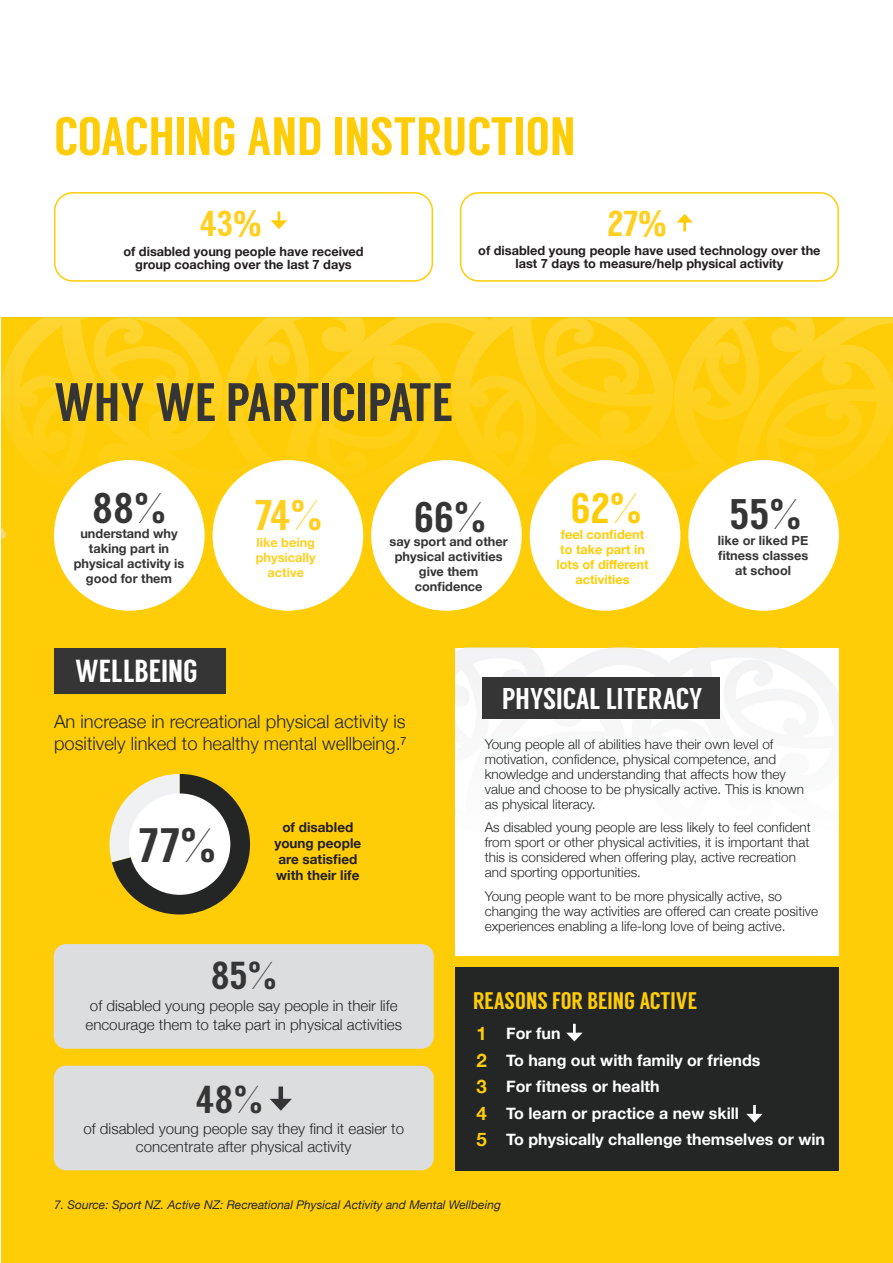
<style>
.page{position:relative;width:893px;height:1263px;background:#fff}
.page>*{position:absolute;margin:0;border:0;box-sizing:border-box;transform-origin:0 0}
.t1{font:54px "Langdon";color:#fecd08}
.t2{font:54px "Langdon";color:#363536}
.t3{font:48.3px "Langdon";color:#363536}
.t4{font:42.75px "Langdon";color:#363536}
.t5{font:42.75px "Langdon";color:#fecd08}
.t6{font:42.75px "Langdon";color:#ffd021}
.t7{font:38.85px "Langdon";color:#363536}
.t8{font:36px "Langdon";color:#ffd021}
.t9{font:31.8px "Langdon";color:#fff}
.t10{font:30px "Langdon";color:#fff}
.t11{font:24px "Langdon";color:#fecd08}
.t12{font:700 18.6px "Helvetica Neue";color:#fecd08}
.t13{font:300 18.3px/22px "Helvetica Neue";color:#242625}
.t14{font:700 16.05px "Helvetica Neue";color:#fff}
.t15{font:300 15.15px/18.5px "Helvetica Neue";color:#242625}
.t16{font:300 13.5px/15px "Helvetica Neue";color:#242625}
.t17{font:700 13.5px/16.2px "Helvetica Neue";color:#231f20;text-align:center}
.t18{font:700 12.75px/13.5px "Helvetica Neue";color:#231f20;text-align:center}
.t19{font:700 12.75px/15px "Helvetica Neue";color:#363536;text-align:center}
.t20{font:700 12.75px/15px "Helvetica Neue";color:#fecd08;text-align:center}
.t21{font:700 12.75px/15px "Helvetica Neue";color:#ffd021;text-align:center}
.t22{font:italic 12px "Helvetica Neue";color:#242625}
.s1{font-family:"Helvetica Neue";font-weight:700;font-stretch:condensed}
</style>
<div class="page">
<div style="left:1px;top:318px;width:892px;height:945px;background:#fecd08"></div>
<div style="left:455px;top:967px;width:384px;height:203px;background:#242625"></div>
<div style="left:460px;top:192px;width:379px;height:90px;border:2px solid #fecd08;border-radius:18px"></div>
<svg style="left:0;top:527px;width:6px;height:12px"></svg>
<svg style="left:1px;top:317px;width:892px;height:181px"></svg>
<div style="left:54px;top:192px;width:379px;height:90px;border:2px solid #fecd08;border-radius:18px"></div>
<div style="left:54px;top:648px;width:171px;height:45px;background:#363536"></div>
<svg style="left:109px;top:774px;width:141px;height:140px"></svg>
<div style="left:129px;top:793px;width:101px;height:102px;background:#fff;border-radius:50%"></div>
<div style="left:54px;top:944px;width:380px;height:105px;background:#dcdddf;border-radius:12px"></div>
<div style="left:54px;top:1066px;width:380px;height:104px;background:#dcdddf;border-radius:12px"></div>
<hr style="left:279px;top:1086px;width:4px;height:17px;background:#363536">
<svg style="left:270px;top:1099px;width:22px;height:12px"></svg>
<svg style="left:271px;top:211px;width:16px;height:18px"></svg>
<svg style="left:676px;top:214px;width:17px;height:17px"></svg>
<div style="left:54px;top:460px;width:151px;height:151px;background:#fff;border-radius:50%"></div>
<div style="left:213px;top:460px;width:150px;height:151px;background:#fff;border-radius:50%"></div>
<div style="left:371px;top:460px;width:151px;height:151px;background:#fff;border-radius:50%"></div>
<div style="left:530px;top:460px;width:150px;height:151px;background:#fff;border-radius:50%"></div>
<div style="left:688px;top:460px;width:151px;height:151px;background:#fff;border-radius:50%"></div>
<div style="left:455px;top:648px;width:384px;height:307px;background:#fff"></div>
<svg style="left:455px;top:648px;width:384px;height:71px;fill:#f5f5f6"></svg>
<div style="left:483px;top:677px;width:237px;height:42px;background:#363536"></div>
<svg style="left:566px;top:1024px;width:17px;height:17px"></svg>
<svg style="left:746px;top:1105px;width:17px;height:18px"></svg>
<p class="t1" style="left:54px;top:105px;width:523px">COACHING AND INSTRUCTION</p>
<p class="t8" style="left:200px;top:202px;width:63px">43<span class="s1">%</span></p>
<p class="t8" style="left:608px;top:202px;width:60px">27<span class="s1">%</span></p>
<p class="t18" style="left:123px;top:245px;width:242px">of disabled young people have received group coaching over the last 7 days</p>
<p class="t18" style="left:478px;top:244px;width:344px">of disabled young people have used technology over the last 7 days to measure/help physical activity</p>
<p class="t2" style="left:54px;top:371px;width:400px">WHY WE PARTICIPATE</p>
<p class="t4" style="left:92px;top:483px;width:75px">88%</p>
<p class="t19" style="left:74px;top:541px;width:112px">taking part in physical activity is good for them</p>
<p class="t19" style="left:80px;top:526px;width:99px">understand why</p>
<p class="t9" style="left:75px;top:653px;width:124px">WELLBEING</p>
<p class="t6" style="left:255px;top:490px;width:69px">74%</p>
<p class="t21" style="left:256px;top:535px;width:61px">like being physically active</p>
<p class="t19" style="left:390px;top:534px;width:120px">say sport and other</p>
<p class="t4" style="left:414px;top:492px;width:73px">66%</p>
<p class="t19" style="left:395px;top:549px;width:109px">physical activities give them confidence</p>
<p class="t5" style="left:571px;top:483px;width:73px">62%</p>
<p class="t20" style="left:556px;top:542px;width:94px">to take part in lots of different activities</p>
<p class="t20" style="left:561px;top:527px;width:85px">feel confident</p>
<p class="t4" style="left:730px;top:489px;width:73px">55%</p>
<p class="t19" style="left:718px;top:533px;width:92px">like or liked PE fitness classes at school</p>
<p class="t13" style="left:54px;top:709px;width:354px">An increase in recreational physical activity is positively linked to healthy mental wellbeing.⁷</p>
<p class="t3" style="left:139px;top:817px;width:78px">77%</p>
<p class="t17" style="left:274px;top:819px;width:88px">of disabled young people are satisfied with their life</p>
<p class="t7" style="left:211px;top:953px;width:67px">85%</p>
<p class="t15" style="left:86px;top:995px;width:318px">of disabled young people say people in their life encourage them to take part in physical activities</p>
<p class="t7" style="left:196px;top:1076px;width:68px">48%</p>
<p class="t15" style="left:83px;top:1118px;width:322px;text-align:center">of disabled young people say they find it easier to concentrate after physical activity</p>
<p class="t10" style="left:502px;top:681px;width:202px">PHYSICAL LITERACY</p>
<p class="t16" style="left:485px;top:735px;width:321px">Young people all of abilities have their own level of motivation, confidence, physical competence, and knowledge and understanding that affects how they value and choose to be physically active. This is known as physical literacy.</p>
<p class="t16" style="left:485px;top:819px;width:328px">As disabled young people are less likely to feel confident from sport or other physical activities, it is important that this is considered when offering play, active recreation and sporting opportunities.</p>
<p class="t16" style="left:485px;top:887px;width:335px">Young people want to be more physically active, so changing the way activities are offered can create positive experiences enabling a life-long love of being active.</p>
<p class="t11" style="left:473px;top:986px;width:226px">REASONS FOR BEING ACTIVE</p>
<p class="t12" style="left:476px;top:1019px;width:12px">1</p>
<p class="t12" style="left:476px;top:1045px;width:12px">2</p>
<p class="t12" style="left:476px;top:1072px;width:12px">3</p>
<p class="t12" style="left:476px;top:1098px;width:12px">4</p>
<p class="t12" style="left:476px;top:1125px;width:12px">5</p>
<p class="t14" style="left:506px;top:1021px;width:56px">For fun</p>
<p class="t14" style="left:506px;top:1047px;width:256px">To hang out with family or friends</p>
<p class="t14" style="left:506px;top:1074px;width:155px">For fitness or health</p>
<p class="t14" style="left:506px;top:1100px;width:234px">To learn or practice a new skill</p>
<p class="t14" style="left:506px;top:1127px;width:320px">To physically challenge themselves or win</p>
<p class="t22" style="left:54px;top:1196px;width:448px">7. Source: Sport NZ. Active NZ: Recreational Physical Activity and Mental Wellbeing</p>
</div>
